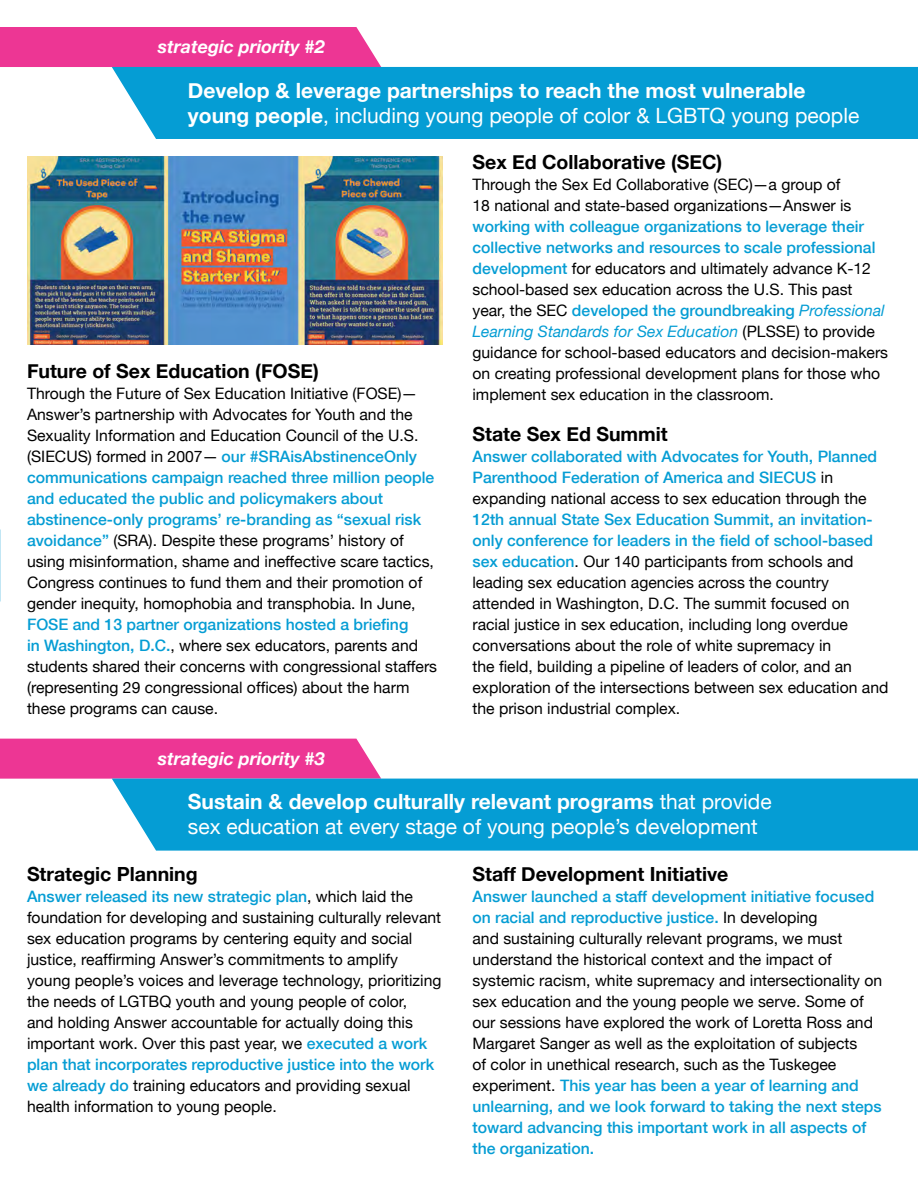
<style>
.page{position:relative;width:918px;height:1188px;background:#fff}
.page>*{position:absolute;margin:0;border:0;box-sizing:border-box;transform-origin:0 0}
.t1{font:700 21px/25.2px "Helvetica Neue";color:#fff}
.t2{font:21px/25.2px "Helvetica Neue";color:#fff}
.t3{font:700 19.5px "Helvetica Neue";color:#000}
.t4{font:italic 700 18px "Helvetica Neue";color:#fff}
.t5{font:15.75px/21px "Helvetica Neue";color:#000}
.t6{font:500 15.75px/21px "Helvetica Neue";color:#059dd4}
.s1{font-weight:400}
.s2{font-weight:500;color:#059dd4}
.s3{font-style:italic;color:#059dd4}
.s4{font-weight:400;color:#000}
.s5{font-weight:700}
</style>
<div class="page">
<div style="left:0;top:27px;width:381px;height:40px;background:#ed3694"></div>
<div style="left:0;top:739px;width:381px;height:40px;background:#ed3694"></div>
<div style="left:112px;top:67px;width:806px;height:72px;background:#059dd4"></div>
<div style="left:112px;top:779px;width:806px;height:72px;background:#059dd4"></div>
<img style="left:27px;top:157px;width:416px;height:188px">
<p class="t4" style="left:158px;top:36px;width:169px">strategic priority #2</p>
<h1 class="t1" style="left:188px;top:77px;width:673px">Develop &amp; leverage partnerships to reach the most vulnerable young people<span class="s1">, including young people of color &amp; LGBTQ young people</span></h1>
<p class="t3" style="left:27px;top:359px;width:293px">Future of Sex Education (FOSE)</p>
<p class="t5" style="left:27px;top:383px;width:409px">Through the Future of Sex Education Initiative (FOSE)— Answer’s partnership with Advocates for Youth and the Sexuality Information and Education Council of the U.S. (SIECUS) formed in 2007— <span class="s2">our #SRAisAbstinenceOnly communications campaign reached three million people and educated the public and policymakers about abstinence-only programs’ re-branding as “sexual risk avoidance”</span> (SRA). Despite these programs’ history of using misinformation, shame and ineffective scare tactics, Congress continues to fund them and their promotion of gender inequity, homophobia and transphobia. In June,</p>
<p class="t5" style="left:27px;top:614px;width:412px"><span class="s2">FOSE and 13 partner organizations hosted a briefing<br>in Washington, D.C.</span>, where sex educators, parents and students shared their concerns with congressional staffers (representing 29 congressional offices) about the harm these programs can cause.</p>
<p class="t4" style="left:158px;top:747px;width:169px">strategic priority #3</p>
<p class="t3" style="left:472px;top:150px;width:251px">Sex Ed Collaborative (SEC)</p>
<p class="t5" style="left:472px;top:174px;width:381px">Through the Sex Ed Collaborative (SEC)—a group of<br>18 national and state-based organizations—Answer is</p>
<p class="t5" style="left:472px;top:216px;width:417px"><span class="s2">working with colleague organizations to leverage their collective networks and resources to scale professional development</span> for educators and ultimately advance K-12 school-based sex education across the U.S. This past year, the SEC <span class="s2">developed the groundbreaking</span> <span class="s3">Professional Learning Standards for Sex Education</span> (PLSSE) to provide guidance for school-based educators and decision-makers on creating professional development plans for those who implement sex education in the classroom.</p>
<p class="t3" style="left:472px;top:422px;width:197px">State Sex Ed Summit</p>
<p class="t6" style="left:472px;top:446px;width:406px">Answer collaborated with Advocates for Youth, Planned<br>Parenthood Federation of America and SIECUS <span class="s4">in expanding national access to sex education through the</span></p>
<p class="t5" style="left:472px;top:509px;width:417px"><span class="s2">12th annual State Sex Education Summit, an invitation&shy;only conference for leaders in the field of school-based sex education</span>. Our 140 participants from schools and leading sex education agencies across the country attended in Washington, D.C. The summit focused on racial justice in sex education, including long overdue conversations about the role of white supremacy in<br>the field, building a pipeline of leaders of color, and an exploration of the intersections between sex education and the prison industrial complex.</p>
<h1 class="t2" style="left:188px;top:789px;width:585px"><span class="s5">Sustain &amp; develop culturally relevant programs</span> that provide sex education at every stage of young people’s development</h1>
<p class="t3" style="left:27px;top:862px;width:172px">Strategic Planning</p>
<p class="t5" style="left:27px;top:885px;width:416px"><span class="s2">Answer released its new strategic plan</span>, which laid the foundation for developing and sustaining culturally relevant sex education programs by centering equity and social justice, reaffirming Answer’s commitments to amplify young people’s voices and leverage technology, prioritizing the needs of LGTBQ youth and young people of color,<br>and holding Answer accountable for actually doing this important work. Over this past year, we <span class="s2">executed a work plan that incorporates reproductive justice into the work we already do</span> training educators and providing sexual health information to young people.</p>
<p class="t3" style="left:472px;top:862px;width:257px">Staff Development Initiative</p>
<p class="t5" style="left:472px;top:885px;width:411px"><span class="s2">Answer launched a staff development initiative focused on racial and reproductive justice.</span> In developing<br>and sustaining culturally relevant programs, we must understand the historical context and the impact of systemic racism, white supremacy and intersectionality on sex education and the young people we serve. Some of our sessions have explored the work of Loretta Ross and Margaret Sanger as well as the exploitation of subjects<br>of color in unethical research, such as the Tuskegee experiment. <span class="s2">This year has been a year of learning and unlearning, and we look forward to taking the next steps toward advancing this important work in all aspects of the organization.</span></p>
</div>
